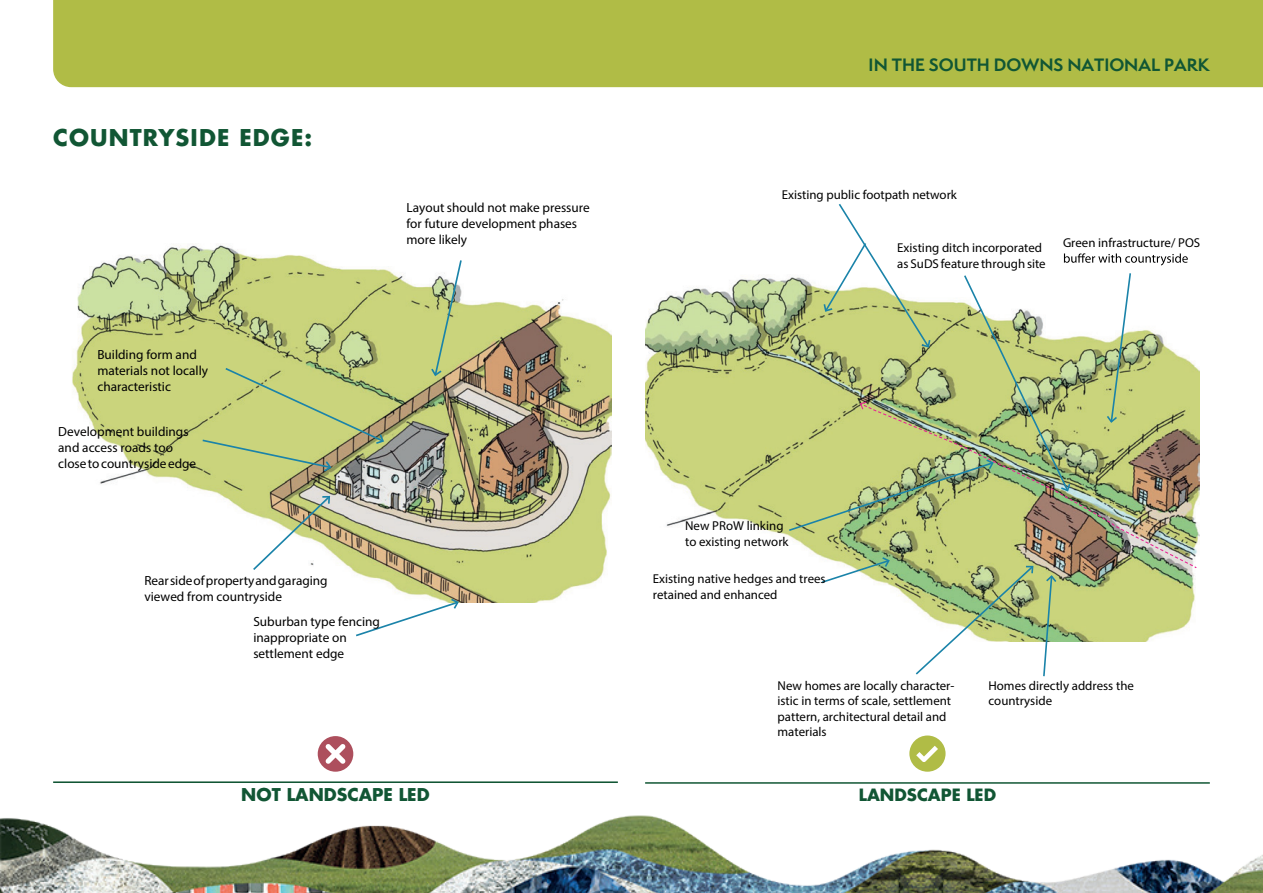
<style>
.page{position:relative;width:1263px;height:893px;background:#fff}
.page>*{position:absolute;margin:0;border:0;box-sizing:border-box;transform-origin:0 0}
.HeadB{font:700 22.5px "Futura";letter-spacing:.05em;color:#115634}
.FigureNumber{font:700 17.25px "Futura";color:#115634}
.t1{font:700 16.5px "Semplicita Pro";color:#115634}
.FigureNumber-2{font:700 16.5px "Futura";color:#115634}
.t2{font:13.2px/15.9px "Myriad Pro";color:#000001}
.t3{font:12.9px/15.5px "Myriad Pro";color:#000001}
</style>
<div class="page">
<hr style="left:53px;top:781px;width:565px;height:2px;background:#115634">
<img style="left:72px;top:244px;width:539px;height:359px">
<svg style="left:431px;top:260px;width:31px;height:116px"></svg>
<svg style="left:253px;top:496px;width:77px;height:74px"></svg>
<svg style="left:356px;top:599px;width:103px;height:37px"></svg>
<svg style="left:203px;top:368px;width:181px;height:104px;background:#bcc77a"></svg>
<hr style="left:645px;top:782px;width:565px;height:2px;background:#115634">
<img style="left:645px;top:277px;width:555px;height:327px">
<svg style="left:789px;top:204px;width:404px;height:472px"></svg>
<img style="left:0;top:815px;width:1263px;height:78px">
<svg style="left:318px;top:736px;width:35px;height:36px"></svg>
<div style="left:53px;top:0;width:1210px;height:87px;background:#b0bc46"></div>
<svg style="left:909px;top:735px;width:36px;height:37px"></svg>
<p class="HeadB" style="left:53px;top:122px;width:261px">COUNTRYSIDE EDGE:</p>
<p class="t2" style="left:97px;top:346px;width:112px">Building form and materials not locally characteristic</p>
<p class="t2" style="left:58px;top:423px;width:139px">Development buildings and access roads too closetocountrysideedge</p>
<p class="t2" style="left:406px;top:200px;width:185px">Layout should not make pressure for future development phases more likely</p>
<p class="t2" style="left:144px;top:572px;width:185px">Rearsideofpropertyandgaraging viewed from countryside</p>
<p class="t2" style="left:253px;top:613px;width:128px">Suburban type fencing inappropriate on settlement edge</p>
<p class="FigureNumber" style="left:241px;top:782px;width:190px">NOT LANDSCAPE LED</p>
<p class="t1" style="left:869px;top:53px;width:343px">IN THE SOUTH DOWNS NATIONAL PARK</p>
<p class="t3" style="left:782px;top:186px;width:177px">Existing public footpath network</p>
<p class="t3" style="left:897px;top:240px;width:150px">Existing ditch incorporated as SuDS feature through site</p>
<p class="t3" style="left:1063px;top:235px;width:139px">Green infrastructure/ POS</p>
<p class="t3" style="left:685px;top:518px;width:105px">New PRoW linking to existing network</p>
<p class="t3" style="left:653px;top:571px;width:174px">Existing native hedges and trees retained and enhanced</p>
<p class="t3" style="left:777px;top:678px;width:178px">New homes are locally character&shy;istic in terms of scale, settlement pattern, architectural detail and materials</p>
<p class="t3" style="left:988px;top:678px;width:147px">Homes directly address the countryside</p>
<p class="FigureNumber-2" style="left:859px;top:783px;width:139px">LANDSCAPE LED</p>
</div>
